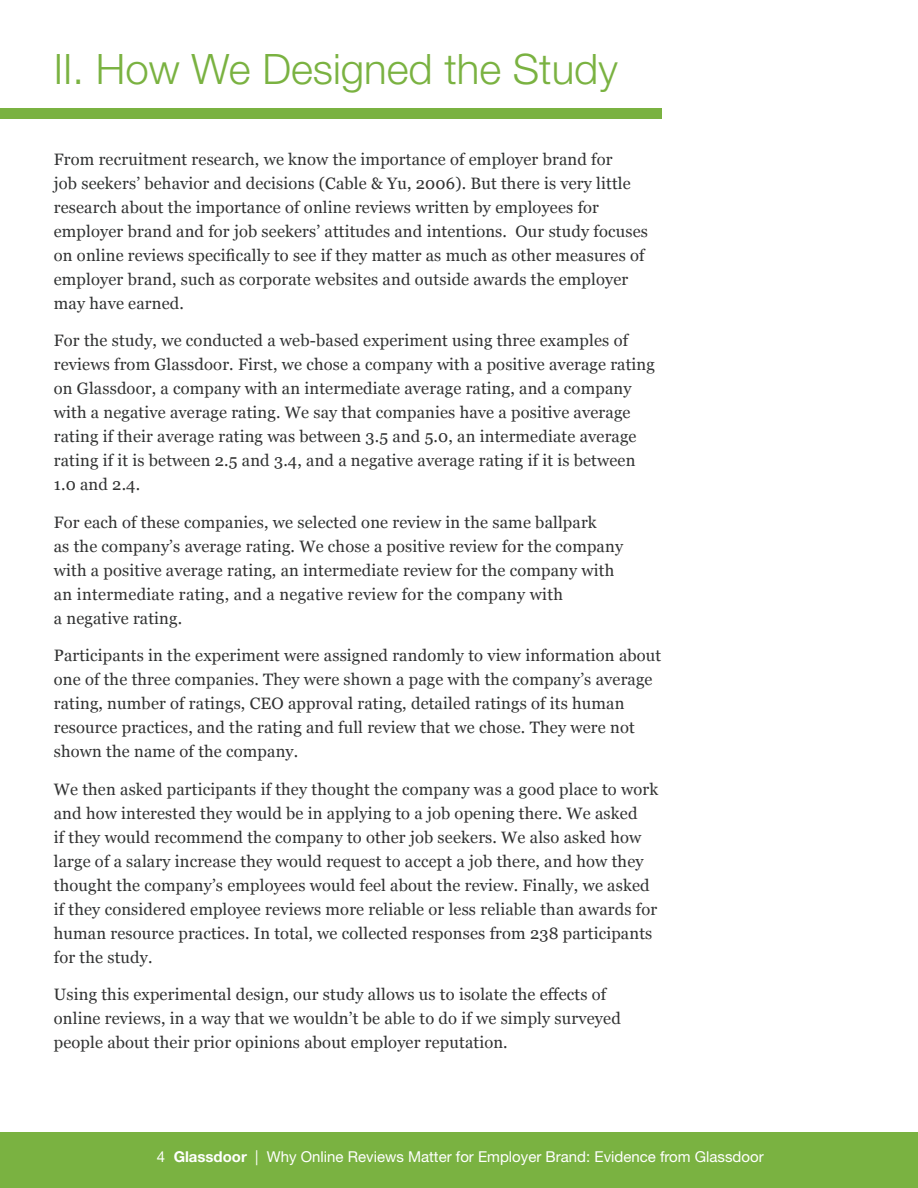
<style>
.page{position:relative;width:918px;height:1188px;background:#fff}
.page>*{position:absolute;margin:0;border:0;box-sizing:border-box;transform-origin:0 0}
.t1{font:300 42px "Helvetica Neue LT Std";color:#7ab241}
.t2{font:16.5px/24px "Georgia";letter-spacing:.01em;color:#313232}
.t3{font:15px "Helvetica Neue LT Std";color:#fff}
.s1{font-weight:700}
</style>
<div class="page">
<div style="left:0;top:1132px;width:918px;height:56px;background:#7ab241"></div>
<div style="left:0;top:108px;width:662px;height:11px;background:#7ab241"></div>
<h1 class="t1" style="left:54px;top:43px;width:566px">II. How We Designed the Study</h1>
<p class="t2" style="left:54px;top:146px;width:596px">From recruitment research, we know the importance of employer brand for<br>job seekers’ behavior and decisions (Cable &amp; Yu, 2006). But there is very little research about the importance of online reviews written by employees for employer brand and for job seekers’ attitudes and intentions. Our study focuses on online reviews specifically to see if they matter as much as other measures of employer brand, such as corporate websites and outside awards the employer may have earned.</p>
<p class="t2" style="left:54px;top:328px;width:603px">For the study, we conducted a web-based experiment using three examples of reviews from Glassdoor. First, we chose a company with a positive average rating on Glassdoor, a company with an intermediate average rating, and a company with a negative average rating. We say that companies have a positive average rating if their average rating was between 3.5 and 5.0, an intermediate average rating if it is between 2.5 and 3.4, and a negative average rating if it is between 1.0 and 2.4.</p>
<p class="t2" style="left:54px;top:509px;width:571px">For each of these companies, we selected one review in the same ballpark<br>as the company’s average rating. We chose a positive review for the company with a positive average rating, an intermediate review for the company with an intermediate rating, and a negative review for the company with<br>a negative rating.</p>
<p class="t2" style="left:54px;top:643px;width:609px">Participants in the experiment were assigned randomly to view information about one of the three companies. They were shown a page with the company’s average rating, number of ratings, CEO approval rating, detailed ratings of its human resource practices, and the rating and full review that we chose. They were not shown the name of the company.</p>
<p class="t2" style="left:54px;top:776px;width:606px">We then asked participants if they thought the company was a good place to work and how interested they would be in applying to a job opening there. We asked<br>if they would recommend the company to other job seekers. We also asked how large of a salary increase they would request to accept a job there, and how they thought the company’s employees would feel about the review. Finally, we asked if they considered employee reviews more reliable or less reliable than awards for human resource practices. In total, we collected responses from 238 participants for the study.</p>
<p class="t2" style="left:54px;top:982px;width:569px">Using this experimental design, our study allows us to isolate the effects of online reviews, in a way that we wouldn’t be able to do if we simply surveyed people about their prior opinions about employer reputation.</p>
<p class="t3" style="left:157px;top:1148px;width:608px">4 <span class="s1">Glassdoor</span> | Why Online Reviews Matter for Employer Brand: Evidence from Glassdoor</p>
</div>
